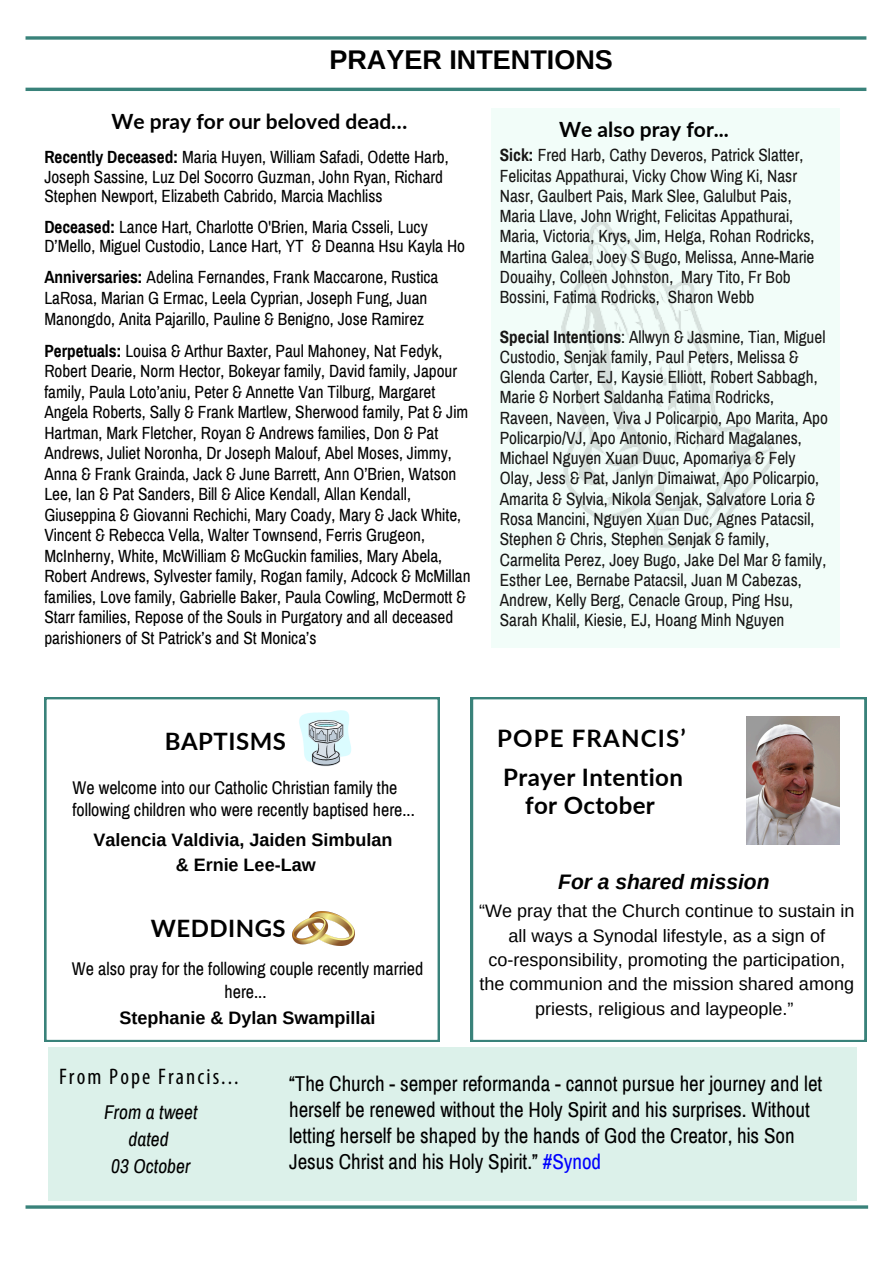
<style>
.page{position:relative;width:894px;height:1264px;background:#fff}
.page>*{position:absolute;margin:0;border:0;box-sizing:border-box;transform-origin:0 0}
.t1{font:700 27px "Arimo";color:#000}
.t2{font:700 24px/28.2px "Lato";letter-spacing:.02em;color:#000;text-align:center}
.t3{font:700 24px "Lato";letter-spacing:.045em;color:#000}
.t4{font:condensed 22.5px "Myriad Pro";letter-spacing:.095em;color:#000}
.t5{font:21px/25.8px "Archivo Narrow";color:#000}
.t6{font:700 21px "Lato";color:#000}
.t7{font:italic 700 21px "Arimo";color:#000}
.t8{font:italic 19.5px/27px "Archivo Narrow";color:#000;text-align:center}
.t9{font:18px/24.3px "Arimo";color:#000;text-align:center}
.t10{font:18px/22.5px "Archivo Narrow";color:#000}
.t11{font:700 18px "Arimo";color:#000}
.t12{font:17.25px/20.5px "Archivo Narrow";color:#000}
.t13{font:17.25px/20.2px "Archivo Narrow";color:#171615}
.s1{font-weight:700}
.s2{color:#00f}
</style>
<div class="page">
<svg style="left:26px;top:36px;width:840px;height:4px;background:#57958e"></svg>
<hr style="left:26px;top:1205px;width:841px;height:3px;background:#39827a">
<svg style="left:471px;top:697px;width:394px;height:344px"></svg>
<svg style="left:44px;top:697px;width:395px;height:344px"></svg>
<hr style="left:26px;top:88px;width:840px;height:3px;background:#39827a">
<img style="left:746px;top:716px;width:93px;height:128px">
<div style="left:490px;top:108px;width:349px;height:539px;background:#f2fdf9"></div>
<img style="left:561px;top:220px;width:214px;height:328px">
<img style="left:292px;top:911px;width:62px;height:34px">
<img style="left:294px;top:710px;width:61px;height:64px">
<div style="left:48px;top:1047px;width:807px;height:153px;background:#dcf1ea"></div>
<h1 class="t1" style="left:329px;top:45px;width:285px">PRAYER INTENTIONS</h1>
<h2 class="t6" style="left:111px;top:108px;width:297px">We pray for our beloved dead…</h2>
<h3 class="t12" style="left:44px;top:148px;width:405px;line-height:19.5px"><span class="s1">Recently Deceased:</span> Maria Huyen, William Safadi, Odette Harb,<br>Joseph Sassine, Luz Del Socorro Guzman, John Ryan, Richard<br>Stephen Newport, Elizabeth Cabrido, Marcia Machliss</h3>
<p class="t12" style="left:44px;top:217px;width:422px;line-height:19.5px"><span class="s1">Deceased:</span> Lance Hart, Charlotte O'Brien, Maria Csseli, Lucy<br>D’Mello, Miguel Custodio, Lance Hart, YT &amp; Deanna Hsu Kayla Ho</p>
<h5 class="t12" style="left:44px;top:267px;width:395px"><span class="s1">Anniversaries:</span> Adelina Fernandes, Frank Maccarone, Rustica<br>LaRosa, Marian G Ermac, Leela Cyprian, Joseph Fung, Juan<br>Manongdo, Anita Pajarillo, Pauline &amp; Benigno, Jose Ramirez</h5>
<p class="t12" style="left:44px;top:340px;width:427px"><span class="s1">Perpetuals:</span> Louisa &amp; Arthur Baxter, Paul Mahoney, Nat Fedyk, Robert Dearie, Norm Hector, Bokeyar family, David family, Japour family, Paula Loto’aniu, Peter &amp; Annette Van Tilburg, Margaret Angela Roberts, Sally &amp; Frank Martlew, Sherwood family, Pat &amp; Jim Hartman, Mark Fletcher, Royan &amp; Andrews families, Don &amp; Pat Andrews, Juliet Noronha, Dr Joseph Malouf, Abel Moses, Jimmy, Anna &amp; Frank Grainda, Jack &amp; June Barrett, Ann O’Brien, Watson Lee, Ian &amp; Pat Sanders, Bill &amp; Alice Kendall, Allan Kendall, Giuseppina &amp; Giovanni Rechichi, Mary Coady, Mary &amp; Jack White, Vincent &amp; Rebecca Vella, Walter Townsend, Ferris Grugeon, McInherny, White, McWilliam &amp; McGuckin families, Mary Abela, Robert Andrews, Sylvester family, Rogan family, Adcock &amp; McMillan families, Love family, Gabrielle Baker, Paula Cowling, McDermott &amp; Starr families, Repose of the Souls in Purgatory and all deceased parishioners of St Patrick’s and St Monica’s</p>
<p class="t6" style="left:559px;top:116px;width:171px">We also pray for...</p>
<p class="t13" style="left:499px;top:145px;width:316px"><span class="s1">Sick:</span> Fred Harb, Cathy Deveros, Patrick Slatter, Felicitas Appathurai, Vicky Chow Wing Ki, Nasr Nasr, Gaulbert Pais, Mark Slee, Galulbut Pais, Maria Llave, John Wright, Felicitas Appathurai, Maria, Victoria, Krys, Jim, Helga, Rohan Rodricks, Martina Galea, Joey S Bugo, Melissa, Anne-Marie Douaihy, Colleen Johnston, Mary Tito, Fr Bob Bossini, Fatima Rodricks, Sharon Webb</p>
<h5 class="t13" style="left:499px;top:327px;width:329px"><span class="s1">Special Intentions</span>: Allwyn &amp; Jasmine, Tian, Miguel Custodio, Senjak family, Paul Peters, Melissa &amp; Glenda Carter, EJ, Kaysie Elliott, Robert Sabbagh, Marie &amp; Norbert Saldanha Fatima Rodricks, Raveen, Naveen, Viva J Policarpio, Apo Marita, Apo Policarpio/VJ, Apo Antonio, Richard Magalanes, Michael Nguyen Xuan Duuc, Apomariya &amp; Fely Olay, Jess &amp; Pat, Janlyn Dimaiwat, Apo Policarpio, Amarita &amp; Sylvia, Nikola Senjak, Salvatore Loria &amp; Rosa Mancini, Nguyen Xuan Duc, Agnes Patacsil, Stephen &amp; Chris, Stephen Senjak &amp; family, Carmelita Perez, Joey Bugo, Jake Del Mar &amp; family, Esther Lee, Bernabe Patacsil, Juan M Cabezas, Andrew, Kelly Berg, Cenacle Group, Ping Hsu, Sarah Khalil, Kiesie, EJ, Hoang Minh Nguyen</h5>
<p class="t2" style="left:165px;top:727px;width:122px">BAPTISMS</p>
<p class="t10" style="left:72px;top:776px;width:344px">We welcome into our Catholic Christian family the following children who were recently baptised here...</p>
<h4 class="t11" style="left:93px;top:830px;width:300px">Valencia Valdivia, Jaiden Simbulan</h4>
<h6 class="t11" style="left:176px;top:854px;width:141px">&amp; Ernie Lee-Law</h6>
<p class="t2" style="left:151px;top:913px;width:136px">WEDDINGS</p>
<p class="t10" style="left:72px;top:957px;width:353px;text-align:center">We also pray for the following couple recently married here...</p>
<p class="t11" style="left:119px;top:1007px;width:257px">Stephanie &amp; Dylan Swampillai</p>
<p class="t3" style="left:497px;top:722px;width:190px">POPE FRANCIS’</p>
<h2 class="t2" style="left:503px;top:762px;width:181px">Prayer Intention for October</h2>
<p class="t7" style="left:558px;top:870px;width:213px">For a shared mission</p>
<p class="t9" style="left:479px;top:899px;width:377px">“We pray that the Church continue to sustain in all ways a Synodal lifestyle, as a sign of co-responsibility, promoting the participation, the communion and the mission shared among priests, religious and laypeople.”</p>
<h2 class="t4" style="left:59px;top:1066px;width:181px">From Pope Francis...</h2>
<p class="t8" style="left:104px;top:1098px;width:95px">From a tweet dated<br>03 October</p>
<p class="t5" style="left:289px;top:1071px;width:534px">“The Church - semper reformanda - cannot pursue her journey and let herself be renewed without the Holy Spirit and his surprises. Without letting herself be shaped by the hands of God the Creator, his Son Jesus Christ and his Holy Spirit.” <span class="s2">#Synod</span></p>
</div>
